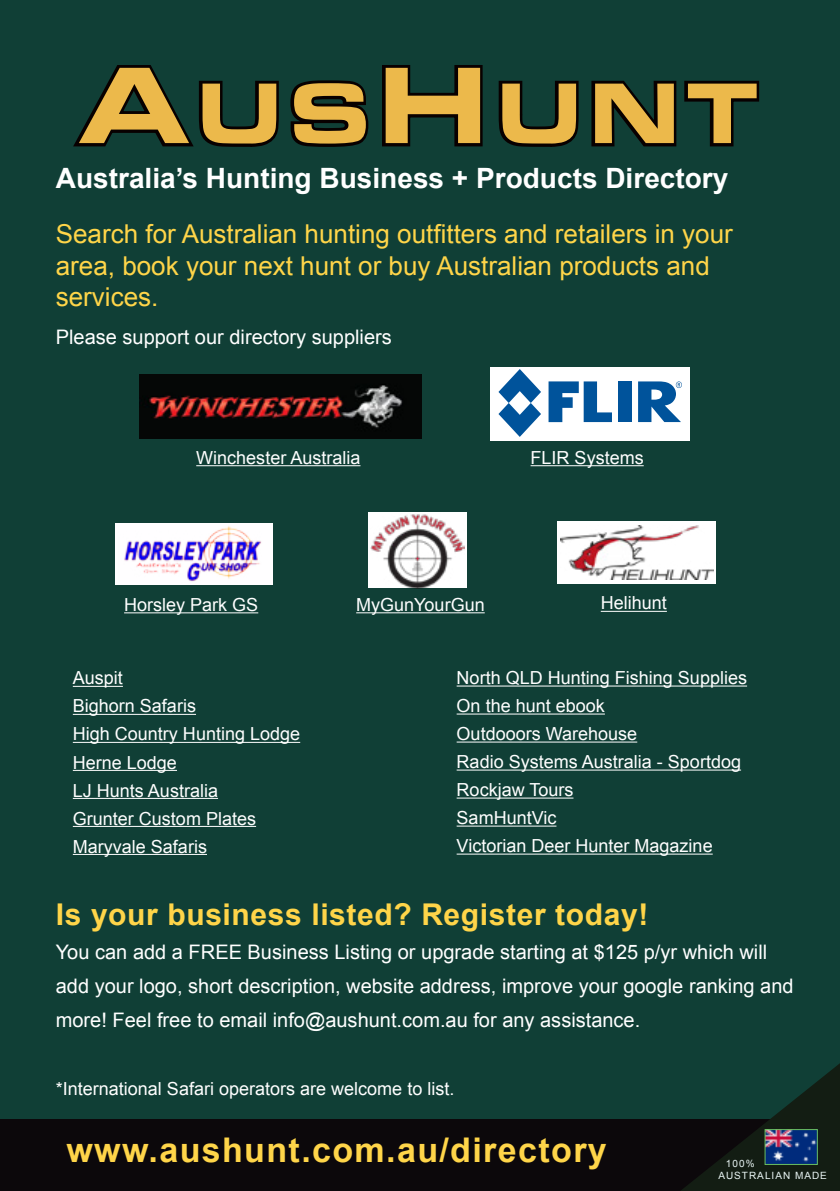
<style>
.page{position:relative;width:840px;height:1191px;background:#fff}
.page>*{position:absolute;margin:0;border:0;box-sizing:border-box;transform-origin:0 0}
.t1{font:700 34px "Arial";letter-spacing:.04em;color:#ffd549}
.t2{font:700 30px "Arial";letter-spacing:.02em;color:#ffd549}
.t3{font:700 28px "Arial";color:#fff}
.t4{font:26px/31.2px "Arial";color:#ffd549}
.t5{font:20px/34px "Arial";color:#fff}
.t6{font:18px/28px "Arial";color:#fff}
.t7{font:10px/12px "Arial";letter-spacing:.1em;color:#eaf6f5}
</style>
<div class="page">
<div style="left:0;top:0;width:839px;height:1147px;background:#103f36"></div>
<hr style="left:73px;top:686px;width:50px;height:1px;background:#fff">
<hr style="left:73px;top:714px;width:123px;height:1px;background:#fff">
<hr style="left:73px;top:742px;width:227px;height:1px;background:#fff">
<hr style="left:73px;top:770px;width:104px;height:1px;background:#fff">
<hr style="left:73px;top:798px;width:145px;height:1px;background:#fff">
<hr style="left:73px;top:826px;width:183px;height:1px;background:#fff">
<hr style="left:73px;top:854px;width:134px;height:1px;background:#fff">
<hr style="left:456px;top:685px;width:290px;height:1px;background:#fff">
<hr style="left:456px;top:713px;width:148px;height:1px;background:#fff">
<hr style="left:456px;top:741px;width:181px;height:1px;background:#fff">
<hr style="left:456px;top:769px;width:284px;height:1px;background:#fff">
<hr style="left:456px;top:797px;width:117px;height:1px;background:#fff">
<hr style="left:456px;top:825px;width:100px;height:1px;background:#fff">
<hr style="left:456px;top:853px;width:256px;height:1px;background:#fff">
<div style="left:0;top:1119px;width:826px;height:72px;background:#0c080b"></div>
<svg style="left:73px;top:65px;width:296px;height:82px"></svg>
<svg style="left:382px;top:65px;width:101px;height:82px"></svg>
<svg style="left:498px;top:80px;width:81px;height:67px"></svg>
<svg style="left:591px;top:80px;width:168px;height:67px"></svg>
<hr style="left:356px;top:612px;width:128px;height:1px;background:#fff">
<hr style="left:600px;top:611px;width:66px;height:1px;background:#fff">
<hr style="left:196px;top:465px;width:164px;height:1px;background:#fff">
<svg style="left:681px;top:1064px;width:158px;height:127px"></svg>
<img style="left:766px;top:1131px;width:49px;height:31px">
<div style="left:764px;top:1129px;width:53px;height:35px;border:1px solid #6bbf5e"></div>
<img style="left:140px;top:374px;width:281px;height:65px">
<hr style="left:530px;top:465px;width:113px;height:1px;background:#fff">
<hr style="left:124px;top:612px;width:134px;height:1px;background:#fff">
<div style="left:115px;top:523px;width:157px;height:61px;background:#fffeff"></div>
<img style="left:119px;top:526px;width:151px;height:59px">
<div style="left:556px;top:521px;width:159px;height:62px;background:#fff"></div>
<img style="left:560px;top:525px;width:152px;height:54px">
<div style="left:490px;top:366px;width:199px;height:74px;background:#fff"></div>
<svg style="left:548px;top:381px;width:63px;height:41px"></svg>
<div style="left:617px;top:381px;width:14px;height:41px;background:#00539b"></div>
<svg style="left:498px;top:369px;width:42px;height:68px"></svg>
<svg style="left:638px;top:381px;width:43px;height:41px"></svg>
<div style="left:368px;top:512px;width:98px;height:75px;background:#fff"></div>
<img style="left:370px;top:514px;width:94px;height:75px">
<h3 class="t3" style="left:56px;top:160px;width:673px">Australia’s Hunting Business + Products Directory</h3>
<h3 class="t4" style="left:56px;top:219px;width:678px">Search for Australian hunting outfitters and retailers in your area, book your next hunt or buy Australian products and services.</h3>
<p class="t5" style="left:56px;top:320px;width:337px">Please support our directory suppliers</p>
<p class="t6" style="left:196px;top:444px;width:166px">Winchester Australia</p>
<p class="t6" style="left:530px;top:444px;width:115px">FLIR Systems</p>
<p class="t6" style="left:124px;top:591px;width:136px">Horsley Park GS</p>
<p class="t6" style="left:73px;top:664px;width:229px">Auspit<br>Bighorn Safaris<br>High Country Hunting Lodge<br>Herne Lodge<br>LJ Hunts Australia<br>Grunter Custom Plates<br>Maryvale Safaris</p>
<p class="t6" style="left:356px;top:591px;width:130px">MyGunYourGun</p>
<p class="t6" style="left:600px;top:589px;width:68px">Helihunt</p>
<p class="t6" style="left:456px;top:664px;width:292px">North QLD Hunting Fishing Supplies<br>On the hunt ebook<br>Outdooors Warehouse<br>Radio Systems Australia - Sportdog<br>Rockjaw Tours<br>SamHuntVic<br>Victorian Deer Hunter Magazine</p>
<h2 class="t2" style="left:56px;top:894px;width:593px">Is your business listed? Register today!</h2>
<p class="t5" style="left:56px;top:934px;width:738px">You can add a FREE Business Listing or upgrade starting at $125 p/yr which will add your logo, short description, website address, improve your google ranking and more! Feel free to email info@aushunt.com.au for any assistance.</p>
<p class="t6" style="left:56px;top:1074px;width:400px">*International Safari operators are welcome to list.</p>
<h1 class="t1" style="left:66px;top:1127px;width:541px">www.aushunt.com.au/directory</h1>
<p class="t7" style="left:718px;top:1157px;width:110px;text-indent:8px">100%<br>AUSTRALIAN MADE</p>
</div>
